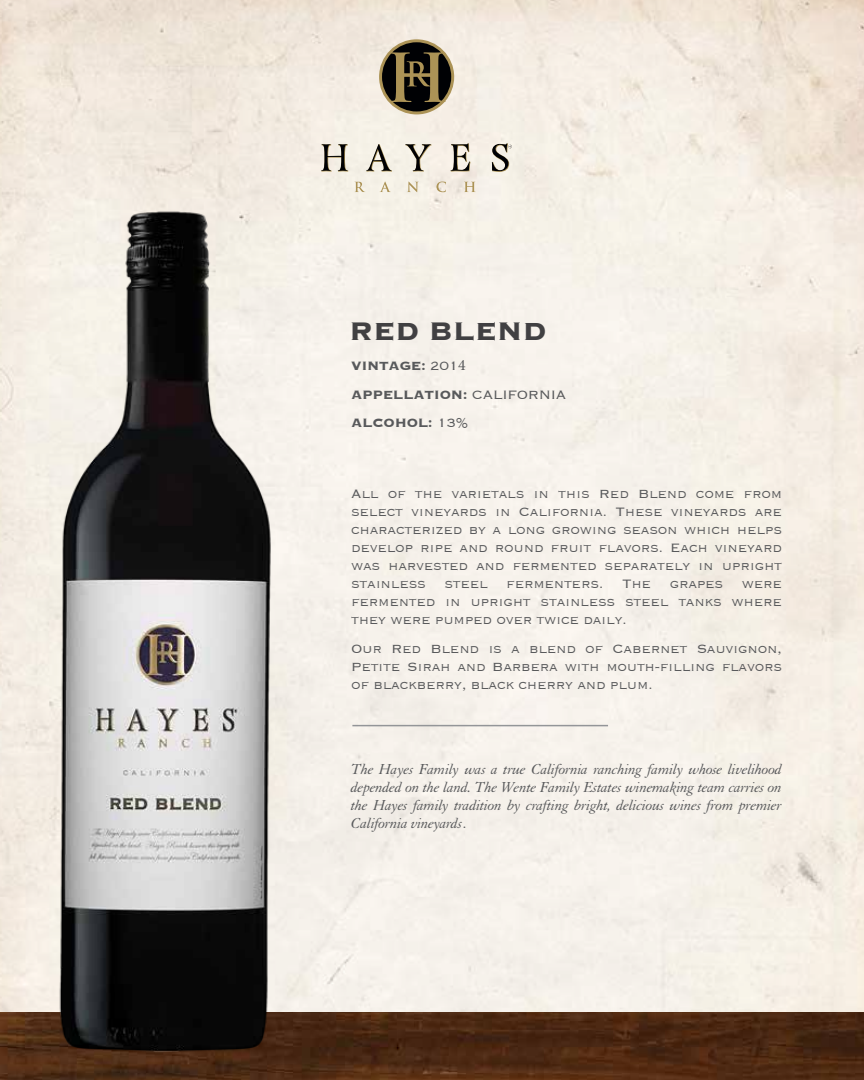
<style>
.page{position:relative;width:864px;height:1080px;background:#fff}
.page>*{position:absolute;margin:0;border:0;box-sizing:border-box;transform-origin:0 0}
.t1{font:700 33px "Copperplate";color:#414042}
.t2{font:300 15.75px/18px "Copperplate";letter-spacing:-.02em;color:#58595b;text-align:justify}
.t3{font:italic 15.75px/18px "Granjon";letter-spacing:-.02em;color:#58595b;text-align:justify}
.t4{font:700 15.75px/28.5px "Copperplate";letter-spacing:-.02em;color:#58595b}
.s1{font-weight:300}
.s2{font-family:"Minion Pro";font-weight:400}
.s3{font-family:"Copperplate";font-weight:300;font-style:normal}
</style>
<div class="page">
<img style="left:0;top:1012px;width:864px;height:68px">
<svg style="left:325px;top:144px;width:23px;height:28px"></svg>
<svg style="left:366px;top:144px;width:26px;height:28px"></svg>
<svg style="left:405px;top:144px;width:27px;height:28px"></svg>
<svg style="left:451px;top:143px;width:20px;height:29px"></svg>
<svg style="left:355px;top:182px;width:10px;height:10px"></svg>
<svg style="left:380px;top:182px;width:11px;height:10px"></svg>
<svg style="left:407px;top:182px;width:12px;height:10px"></svg>
<svg style="left:436px;top:182px;width:10px;height:10px"></svg>
<svg style="left:464px;top:182px;width:12px;height:10px"></svg>
<svg style="left:492px;top:143px;width:20px;height:29px"></svg>
<svg style="left:379px;top:39px;width:75px;height:75px;background:#6c624e"></svg>
<img style="left:3px;top:129px;width:322px;height:951px">
<hr style="left:352px;top:725px;width:256px;height:1px;background:#939598">
<h1 class="t1" style="left:349px;top:309px;width:199px">RED BLEND</h1>
<p class="t4" style="left:351px;top:351px;width:217px">VINTAGE: <span class="s1">201</span><span class="s2">4<br></span>APPELLATION: <span class="s1">CALIFORNIA<br></span>ALCOHOL: <span class="s1">13%</span></p>
<p class="t2" style="left:351px;top:484px;width:432px">All of the varietals in this Red Blend come from select vineyards in California. These vineyards are characterized by a long growing season which helps develop ripe and round fruit flavors. Each vineyard was harvested and fermented separately in upright stainless steel fermenters. The grapes were fermented in upright stainless steel tanks where they were pumped over twice daily.</p>
<p class="t2" style="left:351px;top:639px;width:432px">Our Red Blend is a blend of Cabernet Sauvignon, Petite Sirah and Barbera with mouth-filling flavors of blackberry, black cherry and plum.</p>
<p class="t3" style="left:351px;top:761px;width:432px">The Hayes Family was a true California ranching family whose livelihood depended on the land. The Wente Family Estates winemaking team carries on the Hayes family tradition by crafting bright, delicious wines from premier California vineyards<span class="s3">.</span></p>
</div>
